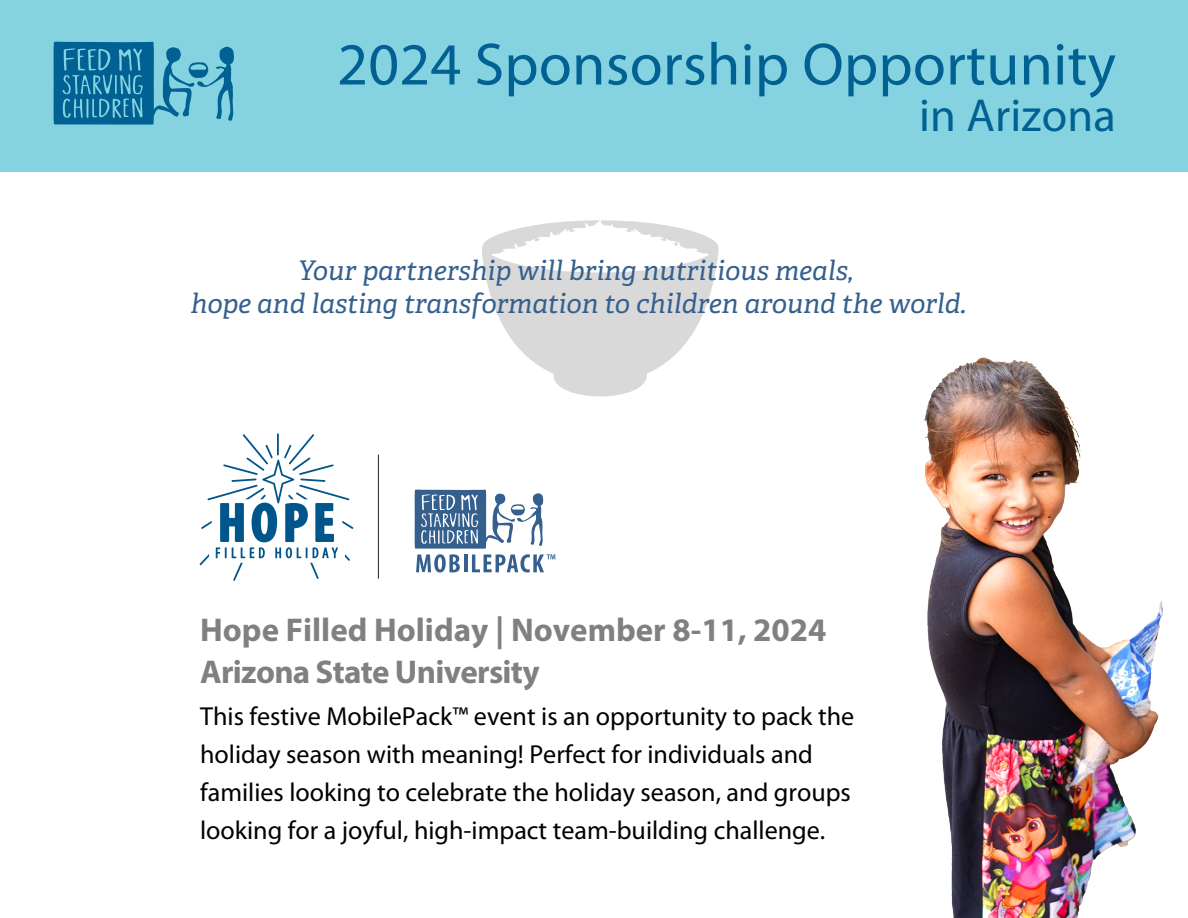
<style>
.page{position:relative;width:1188px;height:918px;background:#fff}
.page>*{position:absolute;margin:0;border:0;box-sizing:border-box;transform-origin:0 0}
.t1{font:60px "Myriad Pro";letter-spacing:.005em;color:#006192}
.t2{font:46.5px "Myriad Pro";letter-spacing:.005em;color:#006192}
.t3{font:700 33px/42.8px "Myriad Pro";color:rgb(0 0 0/.5)}
.t4{font:italic 27px/33px "Adelle";color:#35608e;text-align:center}
.t5{font:26.1px/38px "Myriad Pro";color:#000}
</style>
<div class="page">
<div style="left:0;top:0;width:1188px;height:172px;background:#85d3e1"></div>
<svg style="left:54px;top:42px;width:180px;height:83px"></svg>
<svg style="left:482px;top:220px;width:237px;height:176px"></svg>
<img style="left:924px;top:357px;width:239px;height:561px">
<hr style="left:378px;top:455px;width:1px;height:124px;background:#221f20">
<hr style="left:277px;top:433px;width:2px;height:22px;background:#00558b">
<svg style="left:200px;top:434px;width:153px;height:147px"></svg>
<svg style="left:415px;top:490px;width:140px;height:83px"></svg>
<h1 class="t1" style="left:337px;top:27px;width:780px">2024 Sponsorship Opportunity</h1>
<h2 class="t2" style="left:919px;top:86px;width:198px">in Arizona</h2>
<p class="t4" style="left:191px;top:254px;width:777px">Your partnership will bring nutritious meals,<br>hope and lasting transformation to children around the world.</p>
<p class="t3" style="left:200px;top:607px;width:628px">Hope Filled Holiday | November 8-11, 2024<br>Arizona State University</p>
<p class="t5" style="left:200px;top:697px;width:656px">This festive MobilePack™ event is an opportunity to pack the holiday season with meaning! Perfect for individuals and families looking to celebrate the holiday season, and groups looking for a joyful, high-impact team-building challenge.</p>
</div>
